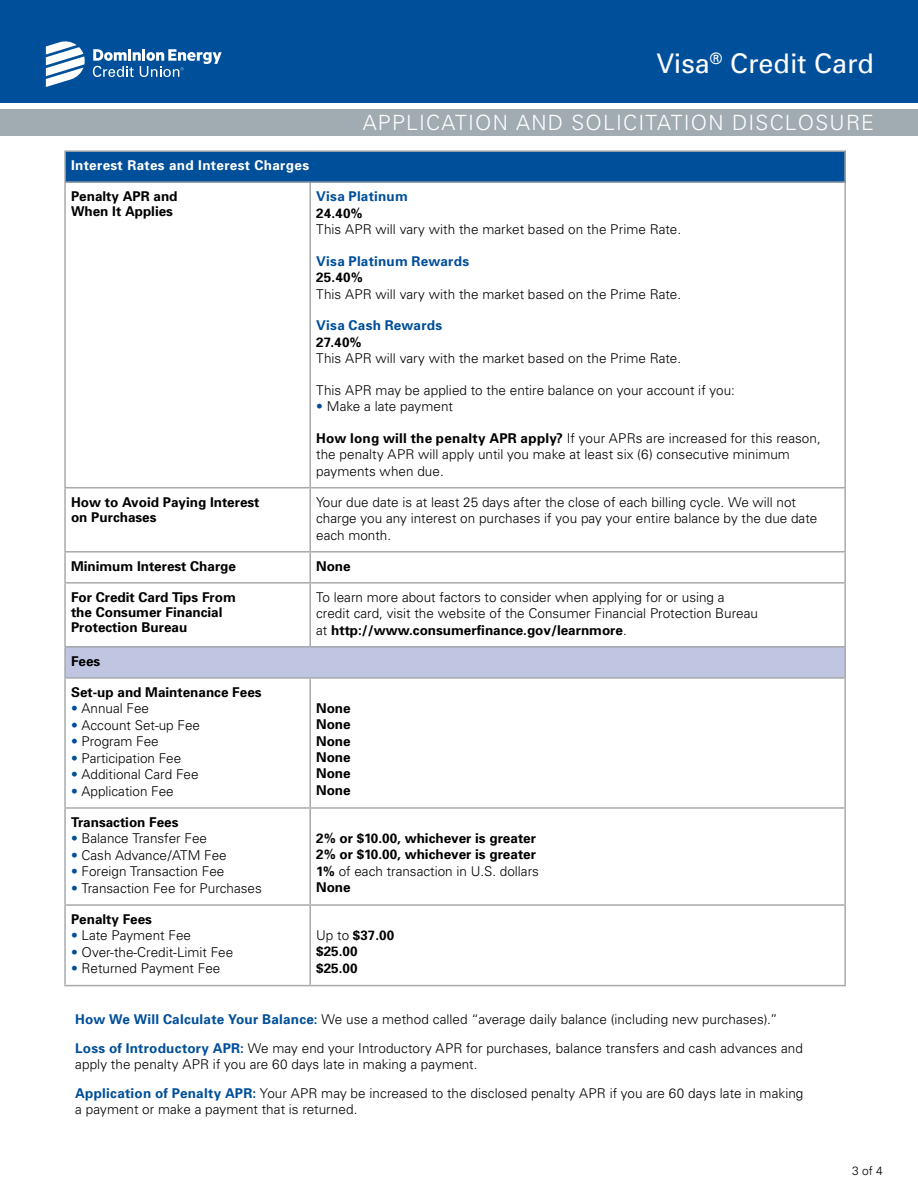
<style>
.page{position:relative;width:918px;height:1188px;background:#fff}
.page>*{position:absolute;margin:0;border:0;box-sizing:border-box;transform-origin:0 0}
.t1{font:27px "Univers";color:#fff}
.t2{font:300 21px "Univers";letter-spacing:.06em;color:#fff}
.t3{font:300 13.5px/16.5px "Univers";color:#000}
.t4{font:700 13.5px/15px "Univers";color:#000}
.t5{font:700 13.5px "Univers";letter-spacing:.025em;color:#fff}
.t6{font:700 13.5px "Univers";letter-spacing:.015em;color:#004f9a}
.t7{font:300 12px "Univers";color:#000}
.s1{font-weight:700}
.s2{font-weight:700;color:#004f9a}
.s3{color:#004f9a}
.s4{font-weight:300}
</style>
<div class="page">
<div style="left:0;top:109px;width:918px;height:26px;background:#a1abb2"></div>
<div style="left:0;top:0;width:918px;height:102px;background:#004f9a"></div>
<svg style="left:46px;top:41px;width:39px;height:46px"></svg>
<svg style="left:93px;top:49px;width:129px;height:28px"></svg>
<div style="left:65px;top:151px;width:780px;height:31px;background:#004f9a"></div>
<div style="left:65px;top:647px;width:780px;height:31px;background:#c0c6e2"></div>
<hr style="left:64px;top:150px;width:246px;height:2px;background:#a7a9ac">
<hr style="left:64px;top:152px;width:2px;height:29px;background:#a7a9ac">
<hr style="left:310px;top:150px;width:536px;height:2px;background:#a7a9ac">
<hr style="left:844px;top:152px;width:2px;height:29px;background:#a7a9ac">
<hr style="left:64px;top:181px;width:246px;height:2px;background:#a7a9ac">
<hr style="left:64px;top:183px;width:2px;height:304px;background:#a7a9ac">
<hr style="left:310px;top:181px;width:536px;height:2px;background:#a7a9ac">
<hr style="left:309px;top:183px;width:2px;height:304px;background:#a7a9ac">
<hr style="left:844px;top:183px;width:2px;height:304px;background:#a7a9ac">
<hr style="left:64px;top:487px;width:246px;height:1px;background:#a7a9ac">
<hr style="left:64px;top:488px;width:2px;height:63px;background:#a7a9ac">
<hr style="left:310px;top:487px;width:536px;height:1px;background:#a7a9ac">
<hr style="left:309px;top:488px;width:2px;height:63px;background:#a7a9ac">
<hr style="left:844px;top:488px;width:2px;height:63px;background:#a7a9ac">
<hr style="left:64px;top:551px;width:246px;height:2px;background:#a7a9ac">
<hr style="left:64px;top:553px;width:2px;height:29px;background:#a7a9ac">
<hr style="left:310px;top:551px;width:536px;height:2px;background:#a7a9ac">
<hr style="left:309px;top:553px;width:2px;height:29px;background:#a7a9ac">
<hr style="left:844px;top:553px;width:2px;height:29px;background:#a7a9ac">
<hr style="left:64px;top:582px;width:246px;height:2px;background:#a7a9ac">
<hr style="left:64px;top:584px;width:2px;height:62px;background:#a7a9ac">
<hr style="left:310px;top:582px;width:536px;height:2px;background:#a7a9ac">
<hr style="left:309px;top:584px;width:2px;height:62px;background:#a7a9ac">
<hr style="left:844px;top:584px;width:2px;height:62px;background:#a7a9ac">
<hr style="left:64px;top:646px;width:246px;height:2px;background:#a7a9ac">
<hr style="left:64px;top:648px;width:2px;height:29px;background:#a7a9ac">
<hr style="left:310px;top:646px;width:536px;height:2px;background:#a7a9ac">
<hr style="left:844px;top:648px;width:2px;height:29px;background:#a7a9ac">
<hr style="left:64px;top:677px;width:246px;height:2px;background:#a7a9ac">
<hr style="left:64px;top:679px;width:2px;height:128px;background:#a7a9ac">
<hr style="left:310px;top:677px;width:536px;height:2px;background:#a7a9ac">
<hr style="left:309px;top:679px;width:2px;height:128px;background:#a7a9ac">
<hr style="left:844px;top:679px;width:2px;height:128px;background:#a7a9ac">
<hr style="left:64px;top:807px;width:246px;height:2px;background:#a7a9ac">
<hr style="left:64px;top:809px;width:2px;height:95px;background:#a7a9ac">
<hr style="left:310px;top:807px;width:536px;height:2px;background:#a7a9ac">
<hr style="left:309px;top:809px;width:2px;height:95px;background:#a7a9ac">
<hr style="left:844px;top:809px;width:2px;height:95px;background:#a7a9ac">
<hr style="left:64px;top:904px;width:246px;height:2px;background:#a7a9ac">
<hr style="left:64px;top:906px;width:2px;height:79px;background:#a7a9ac">
<hr style="left:310px;top:904px;width:536px;height:2px;background:#a7a9ac">
<hr style="left:309px;top:906px;width:2px;height:79px;background:#a7a9ac">
<hr style="left:844px;top:906px;width:2px;height:79px;background:#a7a9ac">
<hr style="left:64px;top:985px;width:246px;height:1px;background:#a7a9ac">
<hr style="left:310px;top:985px;width:536px;height:1px;background:#a7a9ac">
<p class="t1" style="left:656px;top:46px;width:219px">Visa<sup>®</sup> Credit Card</p>
<p class="t2" style="left:363px;top:109px;width:513px">APPLICATION AND SOLICITATION DISCLOSURE</p>
<p class="t5" style="left:71px;top:157px;width:240px">Interest Rates and Interest Charges</p>
<p class="t4" style="left:71px;top:188px;width:108px">Penalty APR and</p>
<p class="t6" style="left:316px;top:188px;width:93px">Visa Platinum</p>
<p class="t4" style="left:71px;top:203px;width:104px">When It Applies</p>
<p class="t3" style="left:316px;top:204px;width:366px"><span class="s1">24.40%<br></span>This APR will vary with the market based on the Prime Rate.</p>
<p class="t3" style="left:316px;top:252px;width:366px"><span class="s2">Visa Platinum Rewards<br></span><span class="s1">25.40%<br></span>This APR will vary with the market based on the Prime Rate.</p>
<p class="t3" style="left:316px;top:317px;width:366px"><span class="s2">Visa Cash Rewards<br></span><span class="s1">27.40%<br></span>This APR will vary with the market based on the Prime Rate.</p>
<p class="t3" style="left:316px;top:381px;width:420px">This APR may be applied to the entire balance on your account if you:</p>
<p class="t3" style="left:316px;top:398px;width:138px"><span class="s3">•</span> Make a late payment</p>
<p class="t3" style="left:316px;top:429px;width:506px"><span class="s1">How long will the penalty APR apply?</span> If your APRs are increased for this reason, the penalty APR will apply until you make at least six (6) consecutive minimum payments when due.</p>
<p class="t4" style="left:71px;top:494px;width:190px">How to Avoid Paying Interest on Purchases</p>
<p class="t3" style="left:316px;top:493px;width:503px">Your due date is at least 25 days after the close of each billing cycle. We will not charge you any interest on purchases if you pay your entire balance by the due date each month.</p>
<p class="t4" style="left:71px;top:558px;width:167px">Minimum Interest Charge</p>
<p class="t4" style="left:316px;top:558px;width:36px">None</p>
<p class="t4" style="left:71px;top:589px;width:166px">For Credit Card Tips From the Consumer Financial<br>Protection Bureau</p>
<p class="t3" style="left:316px;top:588px;width:443px">To learn more about factors to consider when applying for or using a credit card, visit the website of the Consumer Financial Protection Bureau at <span class="s1">http://www.consumerfinance.gov/learnmore</span>.</p>
<p class="t4" style="left:71px;top:653px;width:31px">Fees</p>
<p class="t4" style="left:71px;top:684px;width:192px">Set-up and Maintenance Fees</p>
<p class="t3" style="left:71px;top:700px;width:80px"><span class="s3">•</span> Annual Fee</p>
<p class="t4" style="left:316px;top:700px;width:36px">None</p>
<p class="t3" style="left:71px;top:717px;width:131px"><span class="s3">•</span> Account Set-up Fee</p>
<p class="t4" style="left:316px;top:716px;width:36px">None</p>
<p class="t3" style="left:71px;top:733px;width:89px"><span class="s3">•</span> Program Fee</p>
<p class="t4" style="left:316px;top:733px;width:36px">None</p>
<p class="t3" style="left:71px;top:750px;width:112px"><span class="s3">•</span> Participation Fee</p>
<p class="t4" style="left:316px;top:749px;width:36px">None</p>
<p class="t3" style="left:71px;top:766px;width:129px"><span class="s3">•</span> Additional Card Fee</p>
<p class="t4" style="left:316px;top:766px;width:36px">None</p>
<p class="t3" style="left:71px;top:783px;width:104px"><span class="s3">•</span> Application Fee</p>
<p class="t4" style="left:316px;top:782px;width:36px">None</p>
<p class="t4" style="left:71px;top:814px;width:109px">Transaction Fees</p>
<p class="t3" style="left:71px;top:830px;width:138px"><span class="s3">•</span> Balance Transfer Fee</p>
<p class="t4" style="left:316px;top:830px;width:221px">2% or $10.00, whichever is greater</p>
<p class="t3" style="left:71px;top:847px;width:157px"><span class="s3">•</span> Cash Advance/ATM Fee</p>
<p class="t4" style="left:316px;top:846px;width:221px">2% or $10.00, whichever is greater</p>
<p class="t3" style="left:71px;top:863px;width:155px"><span class="s3">•</span> Foreign Transaction Fee</p>
<p class="t3" style="left:316px;top:862px;width:224px"><span class="s1">1%</span> of each transaction in U.S. dollars</p>
<p class="t3" style="left:71px;top:880px;width:192px"><span class="s3">•</span> Transaction Fee for Purchases</p>
<p class="t4" style="left:316px;top:879px;width:36px">None</p>
<p class="t4" style="left:71px;top:911px;width:83px">Penalty Fees</p>
<p class="t3" style="left:71px;top:927px;width:122px"><span class="s3">•</span> Late Payment Fee</p>
<p class="t3" style="left:71px;top:944px;width:164px"><span class="s3">•</span> Over-the-Credit-Limit Fee</p>
<p class="t3" style="left:71px;top:960px;width:151px"><span class="s3">•</span> Returned Payment Fee</p>
<p class="t4" style="left:316px;top:926px;width:80px;line-height:16.5px"><span class="s4">Up to</span> $37.00 $25.00 $25.00</p>
<p class="t3" style="left:75px;top:1011px;width:704px"><span class="s2">How We Will Calculate Your Balance:</span> We use a method called “average daily balance (including new purchases).”</p>
<p class="t3" style="left:75px;top:1039px;width:729px"><span class="s2">Loss of Introductory APR:</span> We may end your Introductory APR for purchases, balance transfers and cash advances and apply the penalty APR if you are 60 days late in making a payment.</p>
<p class="t3" style="left:75px;top:1084px;width:730px"><span class="s2">Application of Penalty APR:</span> Your APR may be increased to the disclosed penalty APR if you are 60 days late in making a payment or make a payment that is returned.</p>
<p class="t7" style="left:852px;top:1163px;width:32px">3 of 4</p>
</div>
